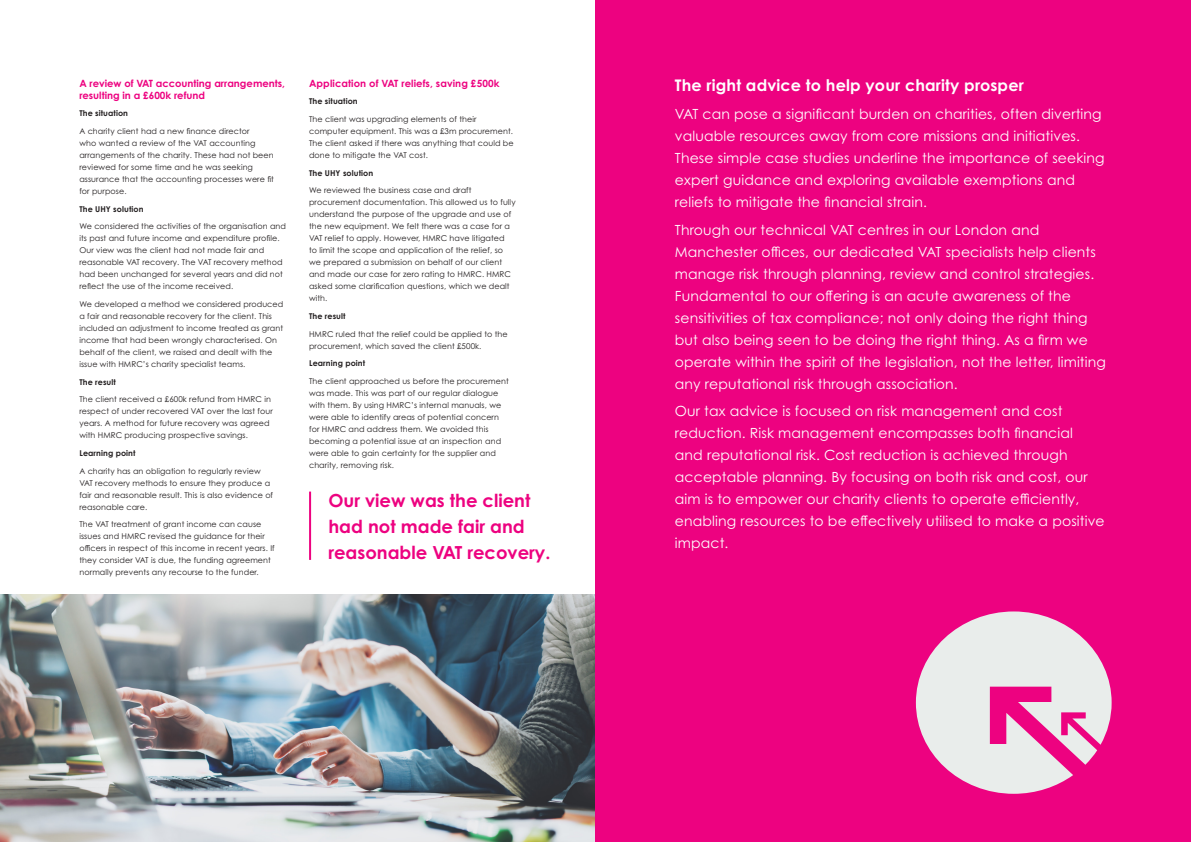
<style>
.page{position:relative;width:1191px;height:842px;background:#fff}
.page>*{position:absolute;margin:0;border:0;box-sizing:border-box;transform-origin:0 0}
.Pull_Quote{font:700 18px/26px "Century Gothic Pro";color:#ed0280}
.Body_Text{font:700 16px "Century Gothic Pro";letter-spacing:.01em;color:#fff}
.Body_Text-2{font:14px/22px "Century Gothic Pro";letter-spacing:.01em;color:#fff}
.Subtitle_-_10pt{font:700 10px/12px "Century Gothic Pro";color:#ed0280}
.Body_Text-3{font:700 10px "Century Gothic Pro";letter-spacing:.01em;color:#ed0280}
.Body_Text-4{font:8px/12px "Century Gothic Pro";letter-spacing:.01em;color:#231f20}
.Body_Text-5{font:700 8px "Century Gothic Pro";letter-spacing:.01em;color:#231f20}
</style>
<div class="page">
<img style="left:0;top:594px;width:595px;height:248px">
<div style="left:595px;top:0;width:596px;height:842px;background:#ed0280"></div>
<svg style="left:916px;top:611px;width:195px;height:183px"></svg>
<hr style="left:309px;top:492px;width:2px;height:68px;background:#ed0280">
<p class="Subtitle_-_10pt" style="left:79px;top:77px;width:207px">A review of VAT accounting arrangements, resulting in a £600k refund</p>
<p class="Body_Text-5" style="left:79px;top:109px;width:50px">The situation</p>
<p class="Body_Text-4" style="left:79px;top:125px;width:196px">A charity client had a new finance director<br>who wanted a review of the VAT accounting arrangements of the charity. These had not been reviewed for some time and he was seeking assurance that the accounting processes were fit for purpose.</p>
<p class="Body_Text-5" style="left:79px;top:204px;width:66px">The UHY solution</p>
<p class="Body_Text-4" style="left:79px;top:220px;width:208px">We considered the activities of the organisation and its past and future income and expenditure profile.<br>Our view was the client had not made fair and reasonable VAT recovery. The VAT recovery method had been unchanged for several years and did not reflect the use of the income received.</p>
<p class="Body_Text-4" style="left:79px;top:298px;width:205px">We developed a method we considered produced a fair and reasonable recovery for the client. This included an adjustment to income treated as grant income that had been wrongly characterised. On behalf of the client, we raised and dealt with the issue with HMRC’s charity specialist teams.</p>
<p class="Body_Text-5" style="left:79px;top:377px;width:38px">The result</p>
<p class="Body_Text-4" style="left:79px;top:393px;width:195px">The client received a £600k refund from HMRC in respect of under recovered VAT over the last four years. A method for future recovery was agreed with HMRC producing prospective savings.</p>
<p class="Body_Text-5" style="left:79px;top:448px;width:58px">Learning point</p>
<p class="Body_Text-4" style="left:79px;top:465px;width:195px">A charity has an obligation to regularly review VAT recovery methods to ensure they produce a fair and reasonable result. This is also evidence of reasonable care.</p>
<p class="Body_Text-4" style="left:79px;top:518px;width:197px">The VAT treatment of grant income can cause issues and HMRC revised the guidance for their officers in respect of this income in recent years. If they consider VAT is due, the funding agreement normally prevents any recourse to the funder.</p>
<p class="Body_Text-3" style="left:309px;top:77px;width:192px">Application of VAT reliefs, saving £500k</p>
<p class="Body_Text-5" style="left:309px;top:97px;width:50px">The situation</p>
<p class="Body_Text-4" style="left:309px;top:113px;width:206px">The client was upgrading elements of their computer equipment. This was a £3m procurement.<br>The client asked if there was anything that could be done to mitigate the VAT cost.</p>
<p class="Body_Text-5" style="left:309px;top:168px;width:66px">The UHY solution</p>
<p class="Body_Text-4" style="left:309px;top:184px;width:208px">We reviewed the business case and draft procurement documentation. This allowed us to fully understand the purpose of the upgrade and use of the new equipment. We felt there was a case for a VAT relief to apply. However, HMRC have litigated<br>to limit the scope and application of the relief, so we prepared a submission on behalf of our client and made our case for zero rating to HMRC. HMRC asked some clarification questions, which we dealt with.</p>
<p class="Body_Text-5" style="left:309px;top:311px;width:38px">The result</p>
<p class="Body_Text-4" style="left:309px;top:328px;width:200px">HMRC ruled that the relief could be applied to the procurement, which saved the client £500k.</p>
<p class="Body_Text-5" style="left:309px;top:359px;width:58px">Learning point</p>
<p class="Body_Text-4" style="left:309px;top:375px;width:201px">The client approached us before the procurement was made. This was part of our regular dialogue with them. By using HMRC’s internal manuals, we were able to identify areas of potential concern for HMRC and address them. We avoided this becoming a potential issue at an inspection and were able to gain certainty for the supplier and charity, removing risk.</p>
<p class="Pull_Quote" style="left:328px;top:488px;width:223px">Our view was the client had not made fair and reasonable VAT recovery.</p>
<p class="Body_Text" style="left:675px;top:75px;width:350px">The right advice to help your charity prosper</p>
<p class="Body_Text-2" style="left:675px;top:103px;width:431px">VAT can pose a significant burden on charities, often diverting valuable resources away from core missions and initiatives.<br>These simple case studies underline the importance of seeking expert guidance and exploring available exemptions and reliefs to mitigate the financial strain.</p>
<p class="Body_Text-2" style="left:675px;top:218px;width:432px">Through our technical VAT centres in our London and Manchester offices, our dedicated VAT specialists help clients manage risk through planning, review and control strategies.<br>Fundamental to our offering is an acute awareness of the sensitivities of tax compliance; not only doing the right thing but also being seen to be doing the right thing. As a firm we operate within the spirit of the legislation, not the letter, limiting any reputational risk through association.</p>
<p class="Body_Text-2" style="left:675px;top:400px;width:431px">Our tax advice is focused on risk management and cost reduction. Risk management encompasses both financial<br>and reputational risk. Cost reduction is achieved through acceptable planning. By focusing on both risk and cost, our aim is to empower our charity clients to operate efficiently, enabling resources to be effectively utilised to make a positive impact.</p>
</div>
